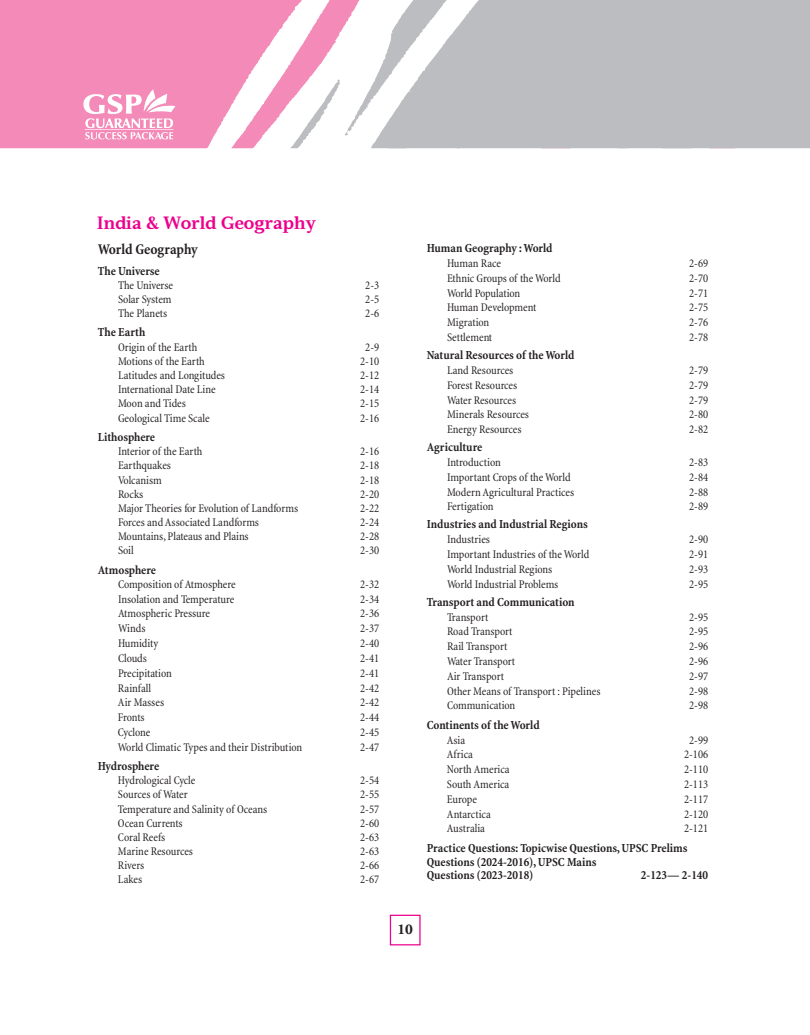
<style>
.page{position:relative;width:810px;height:1035px;background:#fff}
.page>*{position:absolute;margin:0;border:0;box-sizing:border-box;transform-origin:0 0}
.t1{font:700 17.5px "Serif 6 Beta";color:#ec008c}
.t2{font:700 condensed 15px "Minion";letter-spacing:-.005em;color:#231f20}
.t3{font:700 15px "Adobe Garamond Pro";color:#231f20}
.t4{font:700 condensed 12.5px/13.9px "Minion";color:#231f20}
.t5{font:condensed 11.88px "Minion";color:#231f20}
</style>
<div class="page">
<svg style="left:0;top:141px;width:211px;height:7px"></svg>
<svg style="left:231px;top:0;width:157px;height:148px"></svg>
<svg style="left:0;top:0;width:301px;height:141px;background:#f498c1"></svg>
<div style="left:388px;top:0;width:422px;height:148px;background:#bbbdc0"></div>
<svg style="left:83px;top:89px;width:92px;height:50px"></svg>
<div style="left:390px;top:915px;width:31px;height:30px;border:1px solid #ec008c"></div>
<h1 class="t1" style="left:97px;top:216px;width:221px">India &amp; World Geography</h1>
<p class="t2" style="left:98px;top:243px;width:101px">World Geography</p>
<p class="t4" style="left:98px;top:265px;width:63px">The Universe</p>
<p class="t5" style="left:118px;top:280px;width:57px">The Universe</p>
<p class="t5" style="left:365px;top:280px;width:15px">2-3</p>
<p class="t5" style="left:118px;top:294px;width:55px">Solar System</p>
<p class="t5" style="left:365px;top:294px;width:15px">2-5</p>
<p class="t5" style="left:118px;top:308px;width:51px">The Planets</p>
<p class="t5" style="left:365px;top:308px;width:15px">2-6</p>
<p class="t4" style="left:98px;top:326px;width:49px">The Earth</p>
<p class="t5" style="left:118px;top:342px;width:81px">Origin of the Earth</p>
<p class="t5" style="left:365px;top:342px;width:15px">2-9</p>
<p class="t5" style="left:118px;top:356px;width:88px">Motions of the Earth</p>
<p class="t5" style="left:360px;top:356px;width:20px">2-10</p>
<p class="t5" style="left:118px;top:370px;width:109px">Latitudes and Longitudes</p>
<p class="t5" style="left:360px;top:370px;width:20px">2-12</p>
<p class="t5" style="left:118px;top:384px;width:99px">International Date Line</p>
<p class="t5" style="left:360px;top:384px;width:20px">2-14</p>
<p class="t5" style="left:118px;top:399px;width:69px">Moon and Tides</p>
<p class="t5" style="left:360px;top:399px;width:20px">2-15</p>
<p class="t5" style="left:118px;top:413px;width:93px">Geological Time Scale</p>
<p class="t5" style="left:360px;top:413px;width:20px">2-16</p>
<p class="t4" style="left:98px;top:431px;width:59px">Lithosphere</p>
<p class="t5" style="left:118px;top:446px;width:86px">Interior of the Earth</p>
<p class="t5" style="left:360px;top:446px;width:20px">2-16</p>
<p class="t5" style="left:118px;top:460px;width:55px">Earthquakes</p>
<p class="t5" style="left:360px;top:460px;width:20px">2-18</p>
<p class="t5" style="left:118px;top:475px;width:45px">Volcanism</p>
<p class="t5" style="left:360px;top:475px;width:20px">2-18</p>
<p class="t5" style="left:118px;top:489px;width:27px">Rocks</p>
<p class="t5" style="left:360px;top:489px;width:20px">2-20</p>
<p class="t5" style="left:118px;top:503px;width:182px">Major Theories for Evolution of Landforms</p>
<p class="t5" style="left:360px;top:503px;width:20px">2-22</p>
<p class="t5" style="left:118px;top:517px;width:143px">Forces and Associated Landforms</p>
<p class="t5" style="left:360px;top:517px;width:20px">2-24</p>
<p class="t5" style="left:118px;top:531px;width:132px">Mountains, Plateaus and Plains</p>
<p class="t5" style="left:360px;top:531px;width:20px">2-28</p>
<p class="t5" style="left:118px;top:545px;width:17px">Soil</p>
<p class="t5" style="left:360px;top:545px;width:20px">2-30</p>
<p class="t4" style="left:98px;top:563px;width:60px">Atmosphere</p>
<p class="t5" style="left:118px;top:579px;width:119px">Composition of Atmosphere</p>
<p class="t5" style="left:360px;top:579px;width:20px">2-32</p>
<p class="t5" style="left:118px;top:594px;width:118px">Insolation and Temperature</p>
<p class="t5" style="left:360px;top:594px;width:20px">2-34</p>
<p class="t5" style="left:118px;top:609px;width:93px">Atmospheric Pressure</p>
<p class="t5" style="left:360px;top:609px;width:20px">2-36</p>
<p class="t5" style="left:118px;top:623px;width:29px">Winds</p>
<p class="t5" style="left:360px;top:623px;width:20px">2-37</p>
<p class="t5" style="left:118px;top:638px;width:42px">Humidity</p>
<p class="t5" style="left:360px;top:638px;width:20px">2-40</p>
<p class="t5" style="left:118px;top:653px;width:31px">Clouds</p>
<p class="t5" style="left:360px;top:653px;width:20px">2-41</p>
<p class="t5" style="left:118px;top:668px;width:55px">Precipitation</p>
<p class="t5" style="left:360px;top:668px;width:20px">2-41</p>
<p class="t5" style="left:118px;top:683px;width:35px">Rainfall</p>
<p class="t5" style="left:360px;top:683px;width:20px">2-42</p>
<p class="t5" style="left:118px;top:697px;width:48px">Air Masses</p>
<p class="t5" style="left:360px;top:697px;width:20px">2-42</p>
<p class="t5" style="left:118px;top:712px;width:28px">Fronts</p>
<p class="t5" style="left:360px;top:712px;width:20px">2-44</p>
<p class="t5" style="left:118px;top:727px;width:34px">Cyclone</p>
<p class="t5" style="left:360px;top:727px;width:20px">2-45</p>
<p class="t5" style="left:118px;top:742px;width:186px">World Climatic Types and their Distribution</p>
<p class="t5" style="left:360px;top:742px;width:20px">2-47</p>
<p class="t4" style="left:98px;top:760px;width:63px">Hydrosphere</p>
<p class="t5" style="left:118px;top:775px;width:79px">Hydrological Cycle</p>
<p class="t5" style="left:360px;top:775px;width:20px">2-54</p>
<p class="t5" style="left:118px;top:790px;width:71px">Sources of Water</p>
<p class="t5" style="left:360px;top:790px;width:20px">2-55</p>
<p class="t5" style="left:118px;top:804px;width:151px">Temperature and Salinity of Oceans</p>
<p class="t5" style="left:360px;top:804px;width:20px">2-57</p>
<p class="t5" style="left:118px;top:818px;width:66px">Ocean Currents</p>
<p class="t5" style="left:360px;top:818px;width:20px">2-60</p>
<p class="t5" style="left:118px;top:832px;width:49px">Coral Reefs</p>
<p class="t5" style="left:360px;top:832px;width:20px">2-63</p>
<p class="t5" style="left:118px;top:846px;width:77px">Marine Resources</p>
<p class="t5" style="left:360px;top:846px;width:20px">2-63</p>
<p class="t5" style="left:118px;top:860px;width:28px">Rivers</p>
<p class="t5" style="left:360px;top:860px;width:20px">2-66</p>
<p class="t5" style="left:118px;top:875px;width:26px">Lakes</p>
<p class="t5" style="left:360px;top:875px;width:20px">2-67</p>
<p class="t4" style="left:427px;top:242px;width:127px">Human Geography :World</p>
<p class="t5" style="left:447px;top:258px;width:55px">Human Race</p>
<p class="t5" style="left:689px;top:258px;width:20px">2-69</p>
<p class="t5" style="left:447px;top:273px;width:115px">Ethnic Groups of the World</p>
<p class="t5" style="left:689px;top:273px;width:20px">2-70</p>
<p class="t5" style="left:447px;top:288px;width:75px">World Population</p>
<p class="t5" style="left:689px;top:288px;width:20px">2-71</p>
<p class="t5" style="left:447px;top:303px;width:91px">Human Development</p>
<p class="t5" style="left:689px;top:303px;width:20px">2-75</p>
<p class="t5" style="left:447px;top:317px;width:44px">Migration</p>
<p class="t5" style="left:689px;top:317px;width:20px">2-76</p>
<p class="t5" style="left:447px;top:332px;width:47px">Settlement</p>
<p class="t5" style="left:689px;top:332px;width:20px">2-78</p>
<p class="t4" style="left:427px;top:349px;width:149px">Natural Resources of the World</p>
<p class="t5" style="left:447px;top:365px;width:68px">Land Resources</p>
<p class="t5" style="left:689px;top:365px;width:20px">2-79</p>
<p class="t5" style="left:447px;top:380px;width:72px">Forest Resources</p>
<p class="t5" style="left:689px;top:380px;width:20px">2-79</p>
<p class="t5" style="left:447px;top:395px;width:71px">Water Resources</p>
<p class="t5" style="left:689px;top:395px;width:20px">2-79</p>
<p class="t5" style="left:447px;top:409px;width:84px">Minerals Resources</p>
<p class="t5" style="left:689px;top:409px;width:20px">2-80</p>
<p class="t5" style="left:447px;top:424px;width:76px">Energy Resources</p>
<p class="t5" style="left:689px;top:424px;width:20px">2-82</p>
<p class="t4" style="left:427px;top:441px;width:57px">Agriculture</p>
<p class="t5" style="left:447px;top:457px;width:55px">Introduction</p>
<p class="t5" style="left:689px;top:457px;width:20px">2-83</p>
<p class="t5" style="left:447px;top:472px;width:125px">Important Crops of the World</p>
<p class="t5" style="left:689px;top:472px;width:20px">2-84</p>
<p class="t5" style="left:447px;top:487px;width:129px">Modern Agricultural Practices</p>
<p class="t5" style="left:689px;top:487px;width:20px">2-88</p>
<p class="t5" style="left:447px;top:502px;width:48px">Fertigation</p>
<p class="t5" style="left:689px;top:502px;width:20px">2-89</p>
<p class="t4" style="left:427px;top:518px;width:162px">Industries and Industrial Regions</p>
<p class="t5" style="left:447px;top:534px;width:45px">Industries</p>
<p class="t5" style="left:689px;top:534px;width:20px">2-90</p>
<p class="t5" style="left:447px;top:549px;width:144px">Important Industries of the World</p>
<p class="t5" style="left:689px;top:549px;width:20px">2-91</p>
<p class="t5" style="left:447px;top:564px;width:107px">World Industrial Regions</p>
<p class="t5" style="left:689px;top:564px;width:20px">2-93</p>
<p class="t5" style="left:447px;top:579px;width:113px">World Industrial Problems</p>
<p class="t5" style="left:689px;top:579px;width:20px">2-95</p>
<p class="t4" style="left:427px;top:595px;width:149px">Transport and Communication</p>
<p class="t5" style="left:447px;top:612px;width:43px">Transport</p>
<p class="t5" style="left:689px;top:612px;width:20px">2-95</p>
<p class="t5" style="left:447px;top:626px;width:67px">Road Transport</p>
<p class="t5" style="left:689px;top:626px;width:20px">2-95</p>
<p class="t5" style="left:447px;top:641px;width:62px">Rail Transport</p>
<p class="t5" style="left:689px;top:641px;width:20px">2-96</p>
<p class="t5" style="left:447px;top:656px;width:70px">Water Transport</p>
<p class="t5" style="left:689px;top:656px;width:20px">2-96</p>
<p class="t5" style="left:447px;top:671px;width:59px">Air Transport</p>
<p class="t5" style="left:689px;top:671px;width:20px">2-97</p>
<p class="t5" style="left:447px;top:686px;width:155px">Other Means of Transport : Pipelines</p>
<p class="t5" style="left:689px;top:686px;width:20px">2-98</p>
<p class="t5" style="left:447px;top:700px;width:70px">Communication</p>
<p class="t5" style="left:689px;top:700px;width:20px">2-98</p>
<p class="t4" style="left:427px;top:719px;width:114px">Continents of the World</p>
<p class="t5" style="left:447px;top:735px;width:20px">Asia</p>
<p class="t5" style="left:689px;top:735px;width:20px">2-99</p>
<p class="t5" style="left:447px;top:749px;width:27px">Africa</p>
<p class="t5" style="left:684px;top:749px;width:26px">2-106</p>
<p class="t5" style="left:447px;top:764px;width:64px">North America</p>
<p class="t5" style="left:684px;top:764px;width:26px">2-110</p>
<p class="t5" style="left:447px;top:779px;width:64px">South America</p>
<p class="t5" style="left:684px;top:779px;width:26px">2-113</p>
<p class="t5" style="left:447px;top:794px;width:32px">Europe</p>
<p class="t5" style="left:684px;top:794px;width:26px">2-117</p>
<p class="t5" style="left:447px;top:809px;width:45px">Antarctica</p>
<p class="t5" style="left:684px;top:809px;width:26px">2-120</p>
<p class="t5" style="left:447px;top:824px;width:40px">Australia</p>
<p class="t5" style="left:684px;top:824px;width:26px">2-121</p>
<p class="t4" style="left:427px;top:842px;width:262px">Practice Questions: Topicwise Questions, UPSC Prelims<br>Questions (2024-2016), UPSC Mains<br>Questions (2023-2018)</p>
<p class="t4" style="left:641px;top:869px;width:69px">2-123— 2-140</p>
<p class="t3" style="left:397px;top:924px;width:17px">10</p>
</div>
